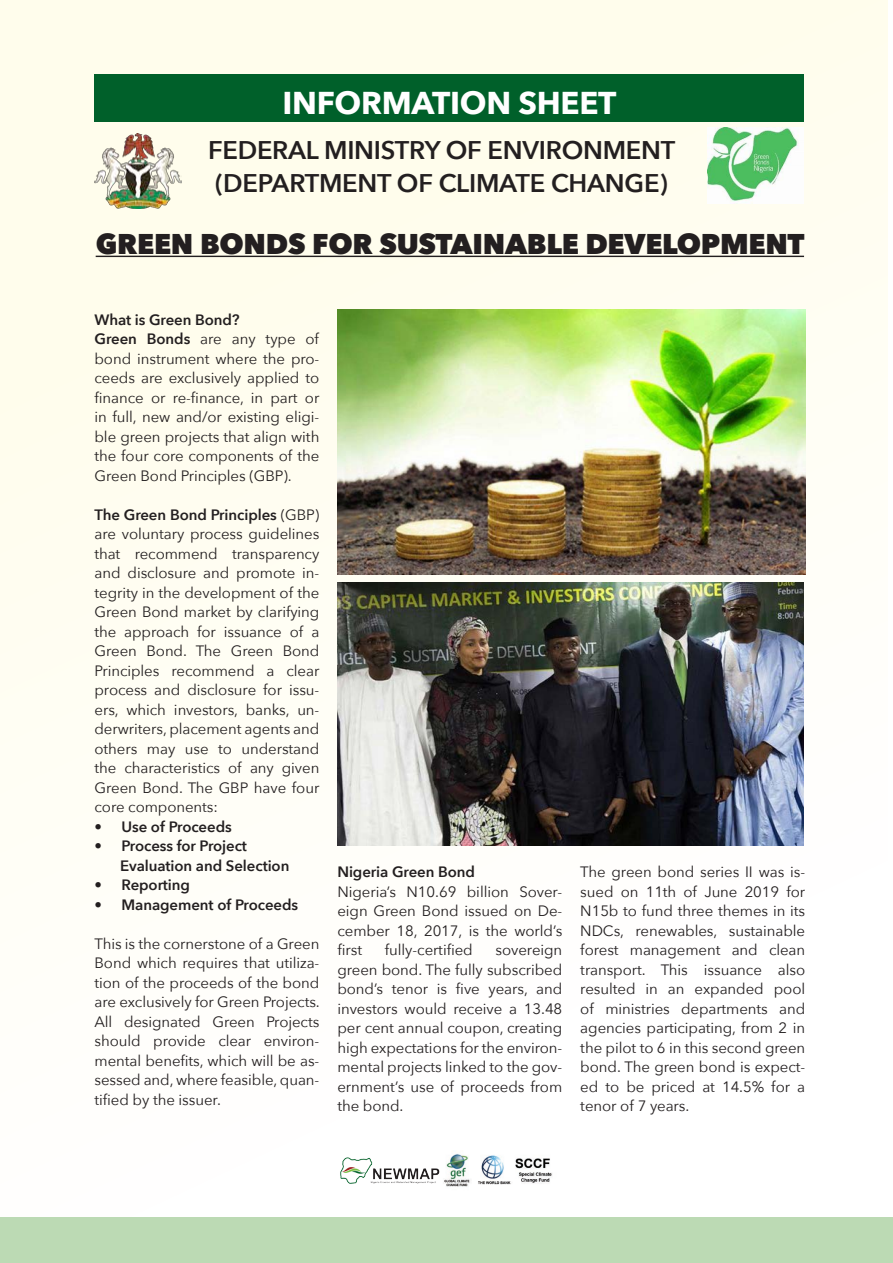
<style>
.page{position:relative;width:893px;height:1263px;background:#fff}
.page>*{position:absolute;margin:0;border:0;box-sizing:border-box;transform-origin:0 0}
.t1{font:700 31.5px "Avenir Next";letter-spacing:-.01em;color:#fff}
.t2{font:800 28.5px "Avenir Next";letter-spacing:-.01em;color:#231f20}
.t3{font:600 25.5px "Avenir Next";letter-spacing:-.01em;color:#231f20}
.Body{font:15px/19.5px "Avenir Next";letter-spacing:-.005em;color:#231f20;text-align:justify}
.Body-2{font:600 15px "Avenir Next";letter-spacing:-.005em;color:#231f20}
.s1{font-weight:600}
</style>
<div class="page">
<div style="left:0;top:0;width:888px;height:1217px;background:#fffef5"></div>
<div style="left:0;top:1217px;width:893px;height:45px;background:#bcdab4"></div>
<hr style="left:96px;top:256px;width:708px;height:1px;background:#231f20">
<div style="left:94px;top:74px;width:710px;height:48px;background:#00602a"></div>
<img style="left:94px;top:134px;width:88px;height:74px">
<img style="left:708px;top:128px;width:90px;height:74px">
<img style="left:338px;top:582px;width:466px;height:263px">
<img style="left:338px;top:310px;width:467px;height:265px">
<p class="t1" style="left:282px;top:75px;width:335px">INFORMATION SHEET</p>
<p class="t3" style="left:208px;top:129px;width:469px">FEDERAL MINISTRY OF ENVIRONMENT</p>
<p class="t3" style="left:215px;top:161px;width:454px">(DEPARTMENT OF CLIMATE CHANGE)</p>
<p class="t2" style="left:96px;top:227px;width:710px">GREEN BONDS FOR SUSTAINABLE DEVELOPMENT</p>
<p class="Body-2" style="left:94px;top:307px;width:147px">What is Green Bond?</p>
<p class="Body" style="left:94px;top:329px;width:226px"><span class="s1">Green Bonds</span> are any type of bond instrument where the pro&shy;ceeds are exclusively applied to finance or re-finance, in part or in full, new and/or existing eligi&shy;ble green projects that align with the four core components of the Green Bond Principles (GBP).</p>
<p class="Body" style="left:94px;top:504px;width:226px"><span class="s1">The Green Bond Principles</span> (GBP) are voluntary process guidelines that recommend transparency and disclosure and promote in&shy;tegrity in the development of the Green Bond market by clarifying the approach for issuance of a Green Bond. The Green Bond Principles recommend a clear process and disclosure for issu&shy;ers, which investors, banks, un&shy;derwriters, placement agents and others may use to understand the characteristics of any given Green Bond. The GBP have four core components:</p>
<p class="Body-2" style="left:94px;top:814px;width:139px">• Use of Proceeds</p>
<p class="Body-2" style="left:94px;top:833px;width:154px">• Process for Project</p>
<p class="Body-2" style="left:120px;top:853px;width:171px">Evaluation and Selection</p>
<p class="Body-2" style="left:94px;top:872px;width:97px">• Reporting</p>
<p class="Body-2" style="left:94px;top:892px;width:205px">• Management of Proceeds</p>
<p class="Body" style="left:94px;top:933px;width:227px">This is the cornerstone of a Green Bond which requires that utiliza&shy;tion of the proceeds of the bond are exclusively for Green Projects.<br>All designated Green Projects should provide clear environ&shy;mental benefits, which will be as&shy;sessed and, where feasible, quan&shy;tified by the issuer.</p>
<p class="Body-2" style="left:337px;top:859px;width:139px">Nigeria Green Bond</p>
<p class="Body" style="left:337px;top:881px;width:226px">Nigeria’s N10.69 billion Sover&shy;eign Green Bond issued on De&shy;cember 18, 2017, is the world’s first</p>
<p class="Body" style="left:385px;top:939px;width:89px">fully-certified</p>
<p class="Body" style="left:337px;top:939px;width:226px;text-indent:158px">sovereign green bond. The fully subscribed bond’s tenor is five years, and investors would receive a 13.48 per cent annual coupon, creating high expectations for the environ&shy;mental projects linked to the gov&shy;ernment’s use of proceeds from the bond.</p>
<p class="Body" style="left:580px;top:861px;width:226px">The green bond series II was is&shy;sued on 11th of June 2019 for N15b to fund three themes in its NDCs, renewables, sustainable forest management and clean transport. This issuance also resulted in an expanded pool of ministries departments and agencies participating, from 2 in the pilot to 6 in this second green bond. The green bond is expect&shy;ed to be priced at 14.5% for a tenor of 7 years.</p>
</div>
